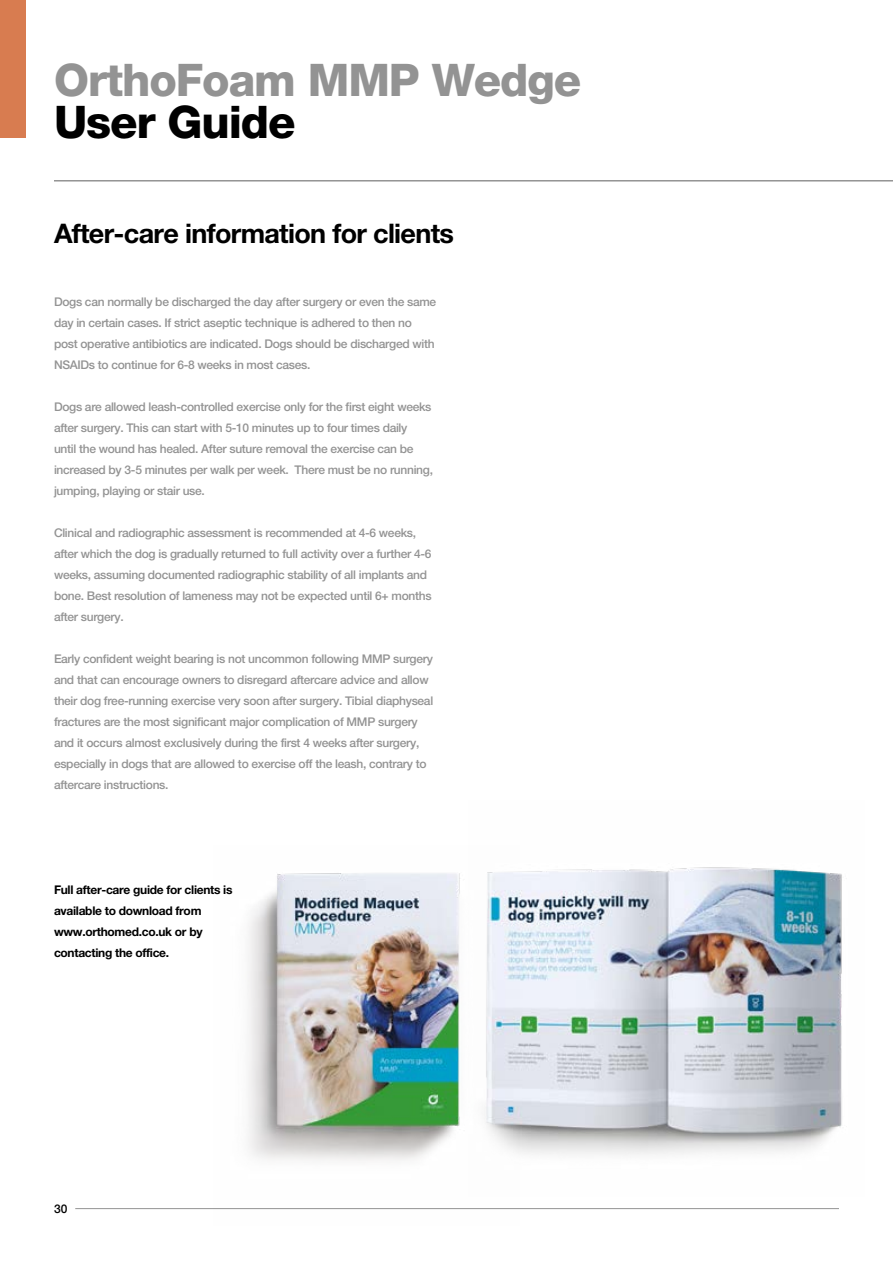
<style>
.page{position:relative;width:893px;height:1263px;background:#fff}
.page>*{position:absolute;margin:0;border:0;box-sizing:border-box;transform-origin:0 0}
.t1{font:800 45px "Helvetica Neue";letter-spacing:-.025em;color:#939393}
.t2{font:800 45px "Helvetica Neue";letter-spacing:-.025em;color:#000}
.t3{font:700 27px "Helvetica Neue";letter-spacing:-.025em;color:#000}
.t4{font:500 12px/21px "Helvetica Neue";letter-spacing:-.025em;color:#939393}
.t5{font:700 12px/21px "Helvetica Neue";letter-spacing:-.025em;color:#000}
.t6{font:500 12px "Helvetica Neue";color:#000}
</style>
<div class="page">
<hr style="left:75px;top:1208px;width:764px;height:1px;background:#939393">
<div style="left:0;top:0;width:26px;height:138px;background:#d87c50"></div>
<hr style="left:54px;top:180px;width:839px;height:2px;background:#939393">
<img style="left:520px;top:867px;width:322px;height:288px">
<img style="left:213px;top:871px;width:307px;height:339px">
<h1 class="t1" style="left:54px;top:53px;width:529px">OrthoFoam MMP Wedge</h1>
<h1 class="t2" style="left:54px;top:95px;width:243px">User Guide</h1>
<h2 class="t3" style="left:54px;top:217px;width:402px">After-care information for clients</h2>
<p class="t4" style="left:54px;top:291px;width:384px">Dogs can normally be discharged the day after surgery or even the same day in certain cases. If strict aseptic technique is adhered to then no post operative antibiotics are indicated. Dogs should be discharged with NSAIDs to continue for 6-8 weeks in most cases.</p>
<p class="t4" style="left:54px;top:396px;width:381px">Dogs are allowed leash-controlled exercise only for the first eight weeks after surgery. This can start with 5-10 minutes up to four times daily<br>until the wound has healed. After suture removal the exercise can be increased by 3-5 minutes per walk per week. There must be no running, jumping, playing or stair use.</p>
<p class="t4" style="left:54px;top:522px;width:379px">Clinical and radiographic assessment is recommended at 4-6 weeks, after which the dog is gradually returned to full activity over a further 4-6 weeks, assuming documented radiographic stability of all implants and bone. Best resolution of lameness may not be expected until 6+ months after surgery.</p>
<p class="t4" style="left:54px;top:648px;width:381px">Early confident weight bearing is not uncommon following MMP surgery and that can encourage owners to disregard aftercare advice and allow their dog free-running exercise very soon after surgery. Tibial diaphyseal fractures are the most significant major complication of MMP surgery and it occurs almost exclusively during the first 4 weeks after surgery, especially in dogs that are allowed to exercise off the leash, contrary to aftercare instructions.</p>
<p class="t5" style="left:54px;top:879px;width:180px">Full after-care guide for clients is available to download from www.orthomed.co.uk or by contacting the office.</p>
<p class="t6" style="left:54px;top:1201px;width:15px">30</p>
</div>
